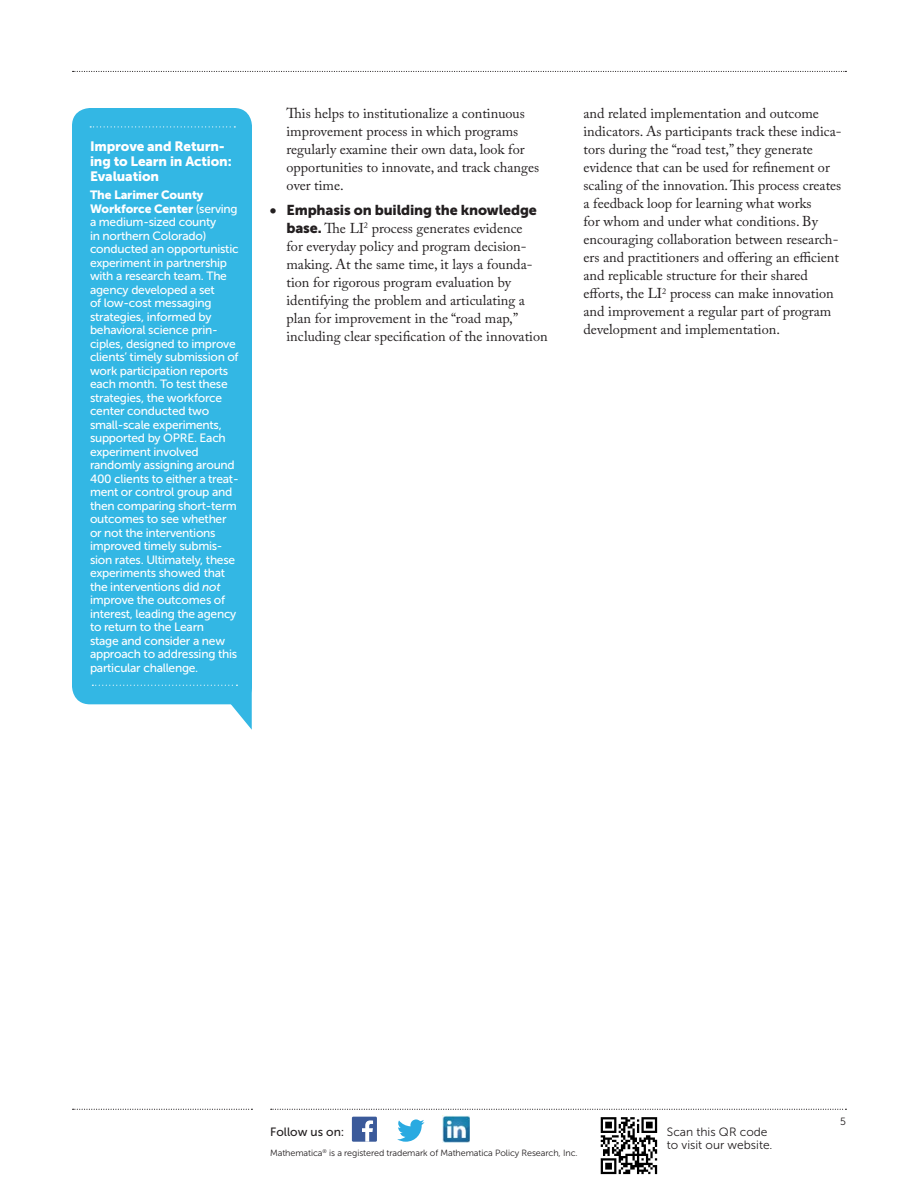
<style>
.page{position:relative;width:918px;height:1188px;background:#fff}
.page>*{position:absolute;margin:0;border:0;box-sizing:border-box;transform-origin:0 0}
.t1{font:14.25px/18px "Adobe Caslon Pro";color:#231f20}
.t2{font:13.5px/15px "Museo Sans 900";letter-spacing:-.01em;color:#fff}
.t3{font:12px/13.5px "Museo Sans 500";letter-spacing:-.02em;color:#fff}
.t4{font:12px/13.5px "Museo Sans 300";color:#231f20}
.t5{font:12px "Museo Sans 500";color:#231f20}
.t6{font:10.5px "Museo Sans 300";color:#231f20}
.t7{font:9px "Museo Sans 300";letter-spacing:-.01em;color:#231f20}
.s1{font-family:"Museo Sans 900"}
.s2{font-style:italic}
</style>
<div class="page">
<svg style="left:271px;top:1109px;width:575px;height:1px"></svg>
<svg style="left:73px;top:1109px;width:179px;height:1px"></svg>
<svg style="left:73px;top:71px;width:773px;height:1px"></svg>
<div style="left:72px;top:108px;width:180px;height:596px;background:#33b7e4;border-radius:18px"></div>
<svg style="left:90px;top:126px;width:145px;height:1px"></svg>
<div style="left:352px;top:1117px;width:25px;height:25px;background:#3b5a9a"></div>
<svg style="left:362px;top:1120px;width:11px;height:22px"></svg>
<svg style="left:397px;top:1119px;width:27px;height:23px"></svg>
<img style="left:443px;top:1116px;width:26px;height:27px">
<img style="left:600px;top:1117px;width:58px;height:58px">
<svg style="left:92px;top:685px;width:160px;height:45px"></svg>
<p class="t2" style="left:90px;top:138px;width:143px">Improve and Return&shy;ing to Learn in Action:<br>Evaluation</p>
<p class="t3" style="left:90px;top:189px;width:150px"><span class="s1">The Larimer County<br>Workforce Center</span> (serving a medium-sized county<br>in northern Colorado) conducted an opportunistic experiment in partnership with a research team. The agency developed a set<br>of low-cost messaging strategies, informed by behavioral science prin&shy;ciples, designed to improve clients’ timely submission of work participation reports each month. To test these strategies, the workforce center conducted two small-scale experiments, supported by OPRE. Each experiment involved randomly assigning around<br>400 clients to either a treat&shy;ment or control group and then comparing short-term outcomes to see whether or not the interventions improved timely submis&shy;sion rates. Ultimately, these experiments showed that the interventions did <span class="s2">not </span>improve the outcomes of interest, leading the agency to return to the Learn<br>stage and consider a new approach to addressing this particular challenge.</p>
<p class="t1" style="left:286px;top:105px;width:254px">This helps to institutionalize a continuous improvement process in which programs regularly examine their own data, look for opportunities to innovate, and track changes over time.</p>
<p class="t1" style="left:286px;top:201px;width:263px;text-indent:-17px"><span class="s1">• Emphasis on building the knowledge base.</span> The LI<sup>2</sup> process generates evidence<br>for everyday policy and program decision&shy;making. At the same time, it lays a founda&shy;tion for rigorous program evaluation by identifying the problem and articulating a plan for improvement in the “road map,” including clear specification of the innovation</p>
<p class="t1" style="left:584px;top:105px;width:260px">and related implementation and outcome indicators. As participants track these indica&shy;tors during the “road test,” they generate evidence that can be used for refinement or scaling of the innovation. This process creates a feedback loop for learning what works<br>for whom and under what conditions. By encouraging collaboration between research&shy;ers and practitioners and offering an efficient and replicable structure for their shared efforts, the LI<sup>2</sup> process can make innovation and improvement a regular part of program development and implementation.</p>
<p class="t5" style="left:270px;top:1125px;width:76px">Follow us on:</p>
<p class="t7" style="left:270px;top:1148px;width:309px">Mathematica<sup>®</sup> is a registered trademark of Mathematica Policy Research, Inc.</p>
<p class="t4" style="left:667px;top:1125px;width:107px">Scan this QR code to visit our website.</p>
<p class="t6" style="left:840px;top:1116px;width:7px">5</p>
</div>
